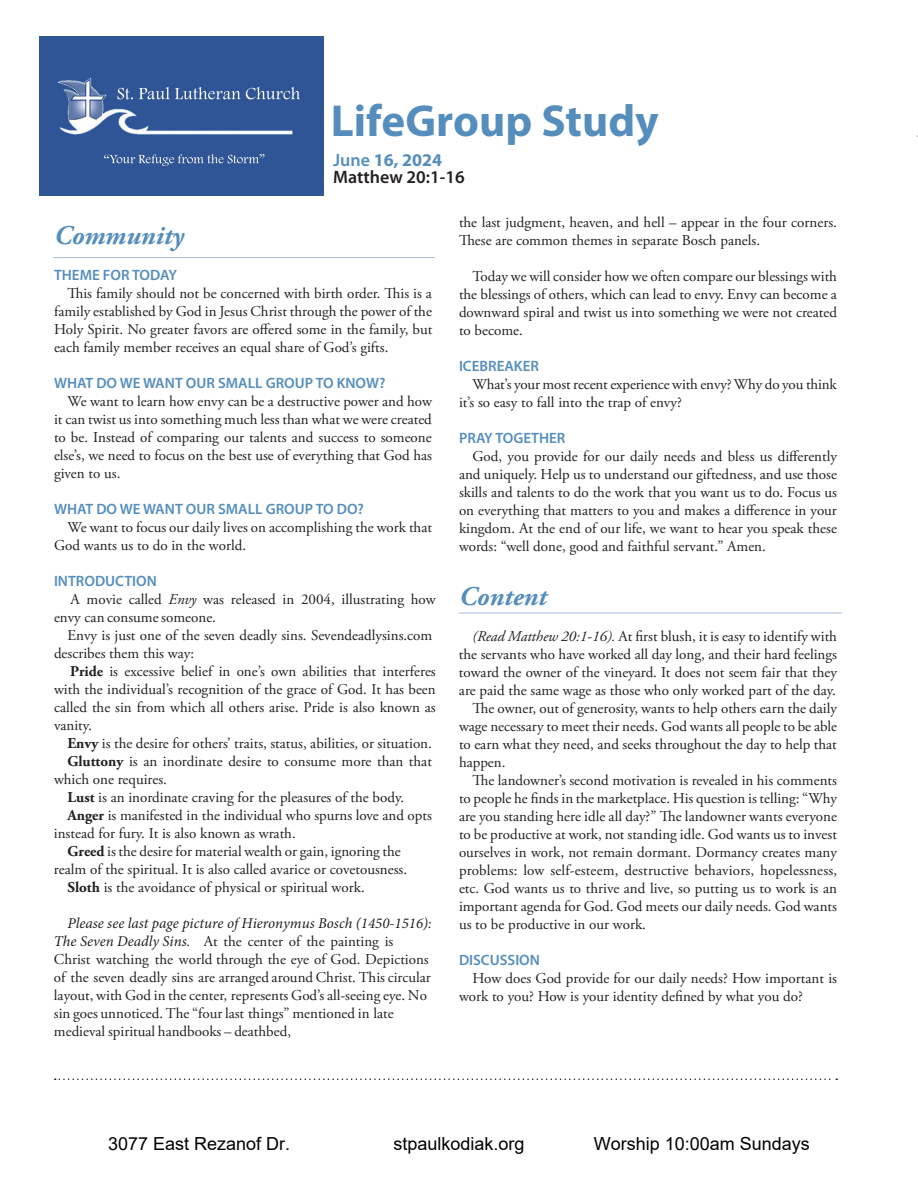
<style>
.page{position:relative;width:918px;height:1188px;background:#fff}
.page>*{position:absolute;margin:0;border:0;box-sizing:border-box;transform-origin:0 0}
.t1{font:700 45px "Myriad Pro";color:#558ebd}
.t2{font:italic 700 27px "Adobe Garamond Pro";color:#558ebd}
.t3{font:18px "Arial";color:#000}
.t4{font:600 18px/17.2px "Myriad Pro";color:#231f20}
.t5{font:15px/18px "Adobe Garamond Pro";color:#231f20;text-align:justify}
.t6{font:600 15px "Myriad Pro";color:#558ebd}
.s1{color:#558ebd}
.s2{font-weight:700;color:#558ebd}
.s3{font-style:italic}
.s4{font-weight:700}
.s5{font-family:"Minion Pro";font-style:italic}
</style>
<div class="page">
<svg style="left:55px;top:1078px;width:782px;height:2px"></svg>
<hr style="left:53px;top:257px;width:382px;height:1px;background:#a2bcd9">
<hr style="left:459px;top:613px;width:383px;height:1px;background:#a2bcd9">
<img style="left:39px;top:36px;width:284px;height:160px">
<p class="t1" style="left:331px;top:92px;width:329px">LifeGroup Study</p>
<p class="t4" style="left:333px;top:150px;width:133px"><span class="s1">June</span> <span class="s2">16, 2024<br></span>Matthew 20:1-16</p>
<p class="t2" style="left:54px;top:220px;width:132px">Community</p>
<p class="t6" style="left:54px;top:265px;width:125px">THEME FOR TODAY</p>
<p class="t5" style="left:68px;top:285px;width:366px">This family should not be concerned with birth order. This is a</p>
<p class="t5" style="left:54px;top:303px;width:379px">family established by God in Jesus Christ through the power of the</p>
<p class="t5" style="left:54px;top:321px;width:380px">Holy Spirit. No greater favors are offered some in the family, but</p>
<p class="t5" style="left:54px;top:339px;width:336px">each family member receives an equal share of God’s gifts.</p>
<p class="t6" style="left:54px;top:373px;width:333px">WHAT DO WE WANT OUR SMALL GROUP TO KNOW?</p>
<p class="t5" style="left:68px;top:393px;width:366px">We want to learn how envy can be a destructive power and how</p>
<p class="t5" style="left:54px;top:411px;width:379px">it can twist us into something much less than what we were created</p>
<p class="t5" style="left:54px;top:429px;width:379px">to be. Instead of comparing our talents and success to someone</p>
<p class="t5" style="left:54px;top:447px;width:380px">else’s, we need to focus on the best use of everything that God has</p>
<p class="t5" style="left:54px;top:465px;width:68px">given to us.</p>
<p class="t6" style="left:54px;top:499px;width:312px">WHAT DO WE WANT OUR SMALL GROUP TO DO?</p>
<p class="t5" style="left:68px;top:519px;width:366px">We want to focus our daily lives on accomplishing the work that</p>
<p class="t5" style="left:54px;top:537px;width:194px">God wants us to do in the world.</p>
<p class="t6" style="left:54px;top:571px;width:104px">INTRODUCTION</p>
<p class="t5" style="left:71px;top:591px;width:367px">A movie called <span class="s3">Envy</span> was released in 2004, illustrating how</p>
<p class="t5" style="left:54px;top:609px;width:164px">envy can consume someone.</p>
<p class="t5" style="left:68px;top:627px;width:366px">Envy is just one of the seven deadly sins. Sevendeadlysins.com</p>
<p class="t5" style="left:54px;top:645px;width:142px">describes them this way:</p>
<p class="t5" style="left:70px;top:663px;width:367px"><span class="s4">Pride</span> is excessive belief in one’s own abilities that interferes</p>
<p class="t5" style="left:54px;top:681px;width:383px">with the individual’s recognition of the grace of God. It has been</p>
<p class="t5" style="left:54px;top:699px;width:383px">called the sin from which all others arise. Pride is also known as</p>
<p class="t5" style="left:54px;top:717px;width:39px">vanity.</p>
<p class="t5" style="left:68px;top:735px;width:366px"><span class="s4">Envy</span> is the desire for others’ traits, status, abilities, or situation.</p>
<p class="t5" style="left:68px;top:753px;width:366px"><span class="s4">Gluttony</span> is an inordinate desire to consume more than that</p>
<p class="t5" style="left:54px;top:771px;width:114px">which one requires.</p>
<p class="t5" style="left:68px;top:789px;width:338px"><span class="s4">Lust</span> is an inordinate craving for the pleasures of the body.</p>
<p class="t5" style="left:68px;top:807px;width:366px"><span class="s4">Anger</span> is manifested in the individual who spurns love and opts</p>
<p class="t5" style="left:54px;top:825px;width:243px">instead for fury. It is also known as wrath.</p>
<p class="t5" style="left:67px;top:843px;width:335px"><span class="s4">Greed</span> is the desire for material wealth or gain, ignoring the</p>
<p class="t5" style="left:54px;top:861px;width:355px">realm of the spiritual. It is also called avarice or covetousness.</p>
<p class="t5" style="left:67px;top:879px;width:299px"><span class="s4">Sloth</span> is the avoidance of physical or spiritual work.</p>
<p class="t5" style="left:54px;top:915px;width:379px;text-align:left;text-indent:14px"><span class="s5">Please see last page picture of Hieronymus Bosch (1450-1516):<br>The Seven Deadly Sins.</span> At the center of the painting is Christ watching the world through the eye of God. Depictions of the seven deadly sins are arranged around Christ. This circular layout, with God in the center, represents God’s all-seeing eye. No sin goes unnoticed. The “four last things” mentioned in late medieval spiritual handbooks – deathbed,</p>
<p class="t5" style="left:459px;top:214px;width:379px">the last judgment, heaven, and hell – appear in the four corners.<br>These are common themes in separate Bosch panels.</p>
<p class="t5" style="left:459px;top:268px;width:380px;text-indent:14px">Today we will consider how we often compare our blessings with the blessings of others, which can lead to envy. Envy can become a downward spiral and twist us into something we were not created to become.</p>
<p class="t6" style="left:459px;top:357px;width:81px">ICEBREAKER</p>
<p class="t5" style="left:459px;top:376px;width:379px;text-indent:14px">What’s your most recent experience with envy? Why do you think it’s so easy to fall into the trap of envy?</p>
<p class="t6" style="left:459px;top:429px;width:108px">PRAY TOGETHER</p>
<p class="t5" style="left:459px;top:448px;width:380px;text-indent:14px">God, you provide for our daily needs and bless us differently and uniquely. Help us to understand our giftedness, and use those skills and talents to do the work that you want us to do. Focus us on everything that matters to you and makes a difference in your kingdom. At the end of our life, we want to hear you speak these words: “well done, good and faithful servant.” Amen.</p>
<p class="t2" style="left:459px;top:581px;width:89px">Content</p>
<p class="t5" style="left:459px;top:628px;width:380px;text-indent:14px"><span class="s3">(Read Matthew 20:1-16).</span> At first blush, it is easy to identify with the servants who have worked all day long, and their hard feelings toward the owner of the vineyard. It does not seem fair that they are paid the same wage as those who only worked part of the day.</p>
<p class="t5" style="left:459px;top:700px;width:380px;text-indent:14px">The owner, out of generosity, wants to help others earn the daily wage necessary to meet their needs. God wants all people to be able to earn what they need, and seeks throughout the day to help that happen.</p>
<p class="t5" style="left:459px;top:772px;width:380px;text-indent:14px">The landowner’s second motivation is revealed in his comments to people he finds in the marketplace. His question is telling: “Why are you standing here idle all day?” The landowner wants everyone to be productive at work, not standing idle. God wants us to invest ourselves in work, not remain dormant. Dormancy creates many problems: low self-esteem, destructive behaviors, hopelessness, etc. God wants us to thrive and live, so putting us to work is an important agenda for God. God meets our daily needs. God wants us to be productive in our work.</p>
<p class="t6" style="left:459px;top:951px;width:83px">DISCUSSION</p>
<p class="t5" style="left:459px;top:970px;width:380px;text-indent:14px">How does God provide for our daily needs? How important is work to you? How is your identity defined by what you do?</p>
<p class="t3" style="left:108px;top:1131px;width:184px">3077 East Rezanof Dr.</p>
<p class="t3" style="left:393px;top:1131px;width:133px">stpaulkodiak.org</p>
<p class="t3" style="left:594px;top:1131px;width:218px">Worship 10:00am Sundays</p>
</div>
